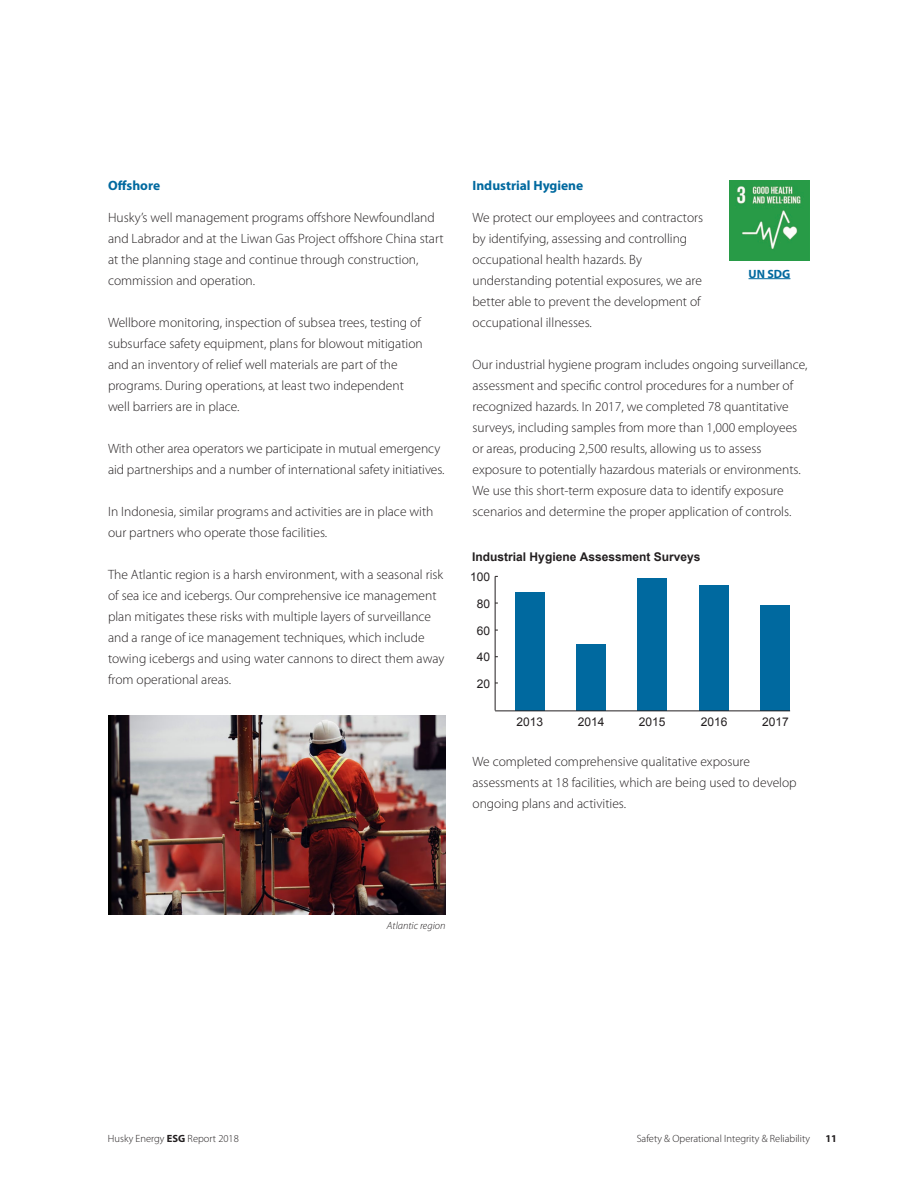
<style>
.page{position:relative;width:918px;height:1188px;background:#fff}
.page>*{position:absolute;margin:0;border:0;box-sizing:border-box;transform-origin:0 0}
.t1{font:300 13.5px/21px "Myriad Pro";color:#231f20}
.t2{font:700 13.5px "Myriad Pro";color:#00699f}
.t3{font:700 12px "Arial";color:#231f20}
.t4{font:12px "Arial";color:#231f20}
.t5{font:700 12px "Myriad Pro";color:#00699f}
.t6{font:300 10.5px "Myriad Pro";color:#231f20}
.t7{font:italic 300 10.5px "Myriad Pro";color:#231f20}
.t8{font:700 10.5px "Myriad Pro";color:#231f20}
.s1{font-weight:700}
</style>
<div class="page">
<img style="left:729px;top:180px;width:81px;height:81px">
<hr style="left:749px;top:278px;width:41px;height:1px;background:#00699f">
<div style="left:637px;top:579px;width:30px;height:132px;background:#00699f"></div>
<div style="left:700px;top:585px;width:29px;height:126px;background:#00699f"></div>
<div style="left:761px;top:606px;width:29px;height:105px;background:#00699f"></div>
<div style="left:515px;top:592px;width:30px;height:119px;background:#00699f"></div>
<div style="left:576px;top:644px;width:30px;height:67px;background:#00699f"></div>
<hr style="left:495px;top:576px;width:1px;height:135px;background:#231f20">
<hr style="left:495px;top:711px;width:295px;height:1px;background:#231f20">
<img style="left:108px;top:715px;width:338px;height:200px">
<p class="t2" style="left:108px;top:177px;width:54px">Offshore</p>
<p class="t1" style="left:108px;top:207px;width:337px">Husky’s well management programs offshore Newfoundland and Labrador and at the Liwan Gas Project offshore China start at the planning stage and continue through construction, commission and operation.</p>
<p class="t1" style="left:108px;top:312px;width:316px">Wellbore monitoring, inspection of subsea trees, testing of subsurface safety equipment, plans for blowout mitigation and an inventory of relief well materials are part of the programs. During operations, at least two independent well barriers are in place.</p>
<p class="t1" style="left:108px;top:438px;width:338px">With other area operators we participate in mutual emergency aid partnerships and a number of international safety initiatives.</p>
<p class="t1" style="left:108px;top:501px;width:327px">In Indonesia, similar programs and activities are in place with our partners who operate those facilities.</p>
<p class="t1" style="left:108px;top:564px;width:338px">The Atlantic region is a harsh environment, with a seasonal risk of sea ice and icebergs. Our comprehensive ice management plan mitigates these risks with multiple layers of surveillance and a range of ice management techniques, which include towing icebergs and using water cannons to direct them away from operational areas.</p>
<p class="t2" style="left:472px;top:177px;width:112px">Industrial Hygiene</p>
<p class="t1" style="left:472px;top:206px;width:232px">We protect our employees and contractors by identifying, assessing and controlling occupational health hazards. By understanding potential exposures, we are better able to prevent the development of occupational illnesses.</p>
<p class="t1" style="left:472px;top:354px;width:337px">Our industrial hygiene program includes ongoing surveillance, assessment and specific control procedures for a number of recognized hazards. In 2017, we completed 78 quantitative surveys, including samples from more than 1,000 employees or areas, producing 2,500 results, allowing us to assess exposure to potentially hazardous materials or environments.<br>We use this short-term exposure data to identify exposure scenarios and determine the proper application of controls.</p>
<p class="t5" style="left:749px;top:266px;width:43px">UN SDG</p>
<p class="t3" style="left:472px;top:549px;width:230px">Industrial Hygiene Assessment Surveys</p>
<p class="t4" style="left:470px;top:569px;width:22px">100</p>
<p class="t4" style="left:477px;top:596px;width:15px">80</p>
<p class="t4" style="left:477px;top:623px;width:15px">60</p>
<p class="t4" style="left:477px;top:649px;width:15px">40</p>
<p class="t4" style="left:477px;top:675px;width:15px">20</p>
<p class="t4" style="left:516px;top:713px;width:28px">2013</p>
<p class="t4" style="left:578px;top:713px;width:28px">2014</p>
<p class="t4" style="left:639px;top:713px;width:28px">2015</p>
<p class="t4" style="left:701px;top:713px;width:28px">2016</p>
<p class="t4" style="left:762px;top:713px;width:28px">2017</p>
<p class="t1" style="left:472px;top:751px;width:326px">We completed comprehensive qualitative exposure assessments at 18 facilities, which are being used to develop ongoing plans and activities.</p>
<p class="t7" style="left:387px;top:919px;width:60px">Atlantic region</p>
<p class="t6" style="left:108px;top:1132px;width:132px">Husky Energy <span class="s1">ESG</span> Report 2018</p>
<p class="t6" style="left:637px;top:1132px;width:175px">Safety &amp; Operational Integrity &amp; Reliability</p>
<p class="t8" style="left:825px;top:1131px;width:13px">11</p>
</div>
